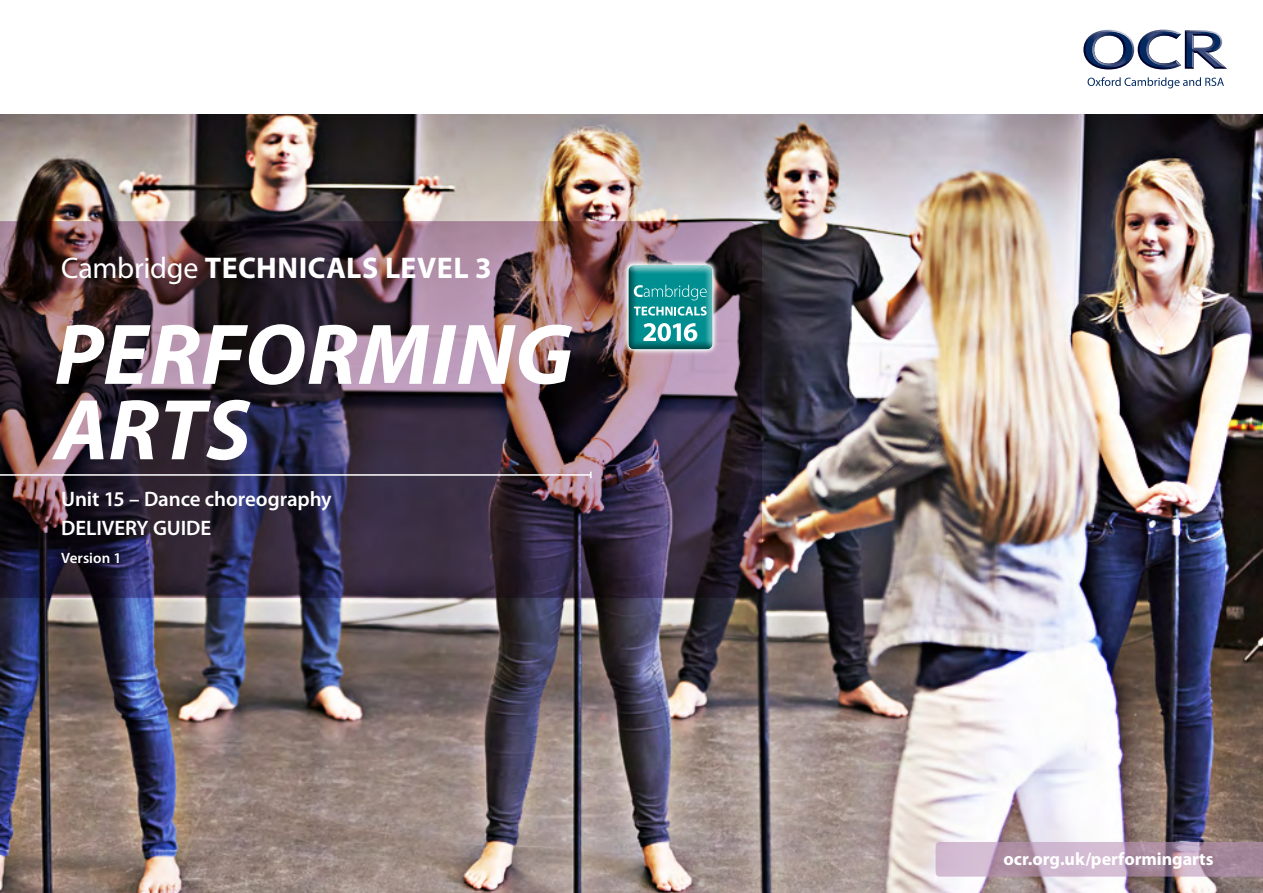
<style>
.page{position:relative;width:1263px;height:893px;background:#fff}
.page>*{position:absolute;margin:0;border:0;box-sizing:border-box;transform-origin:0 0}
.SUBJECT{font:italic 700 87px/75.4px "Myriad Pro";letter-spacing:.01em;color:#fff}
.SUBJECT-2{font:700 30px "Myriad Pro";letter-spacing:.015em;color:#fff}
.Cover_title{font:600 21px "Myriad Pro";letter-spacing:-.01em;color:#fff}
.Body{font:600 21px "Myriad Pro";letter-spacing:-.005em;color:#fff}
.Body-2{font:700 18px "Myriad Pro";color:#fff}
.Body-3{font:600 15px "Myriad Pro";color:#fff}
.s1{font-weight:400}
</style>
<div class="page">
<svg style="left:1083px;top:30px;width:144px;height:40px"></svg>
<svg style="left:1087px;top:77px;width:137px;height:11px"></svg>
<img style="left:0;top:115px;width:1263px;height:778px">
<img style="left:0;top:221px;width:762px;height:377px">
<hr style="left:0;top:474px;width:591px;height:2px;background:#fff">
<img style="left:620px;top:256px;width:102px;height:102px">
<img style="left:622px;top:260px;width:97px;height:96px">
<svg style="left:628px;top:265px;width:84px;height:84px"></svg>
<svg style="left:935px;top:842px;width:328px;height:35px"></svg>
<h4 class="SUBJECT-2" style="left:61px;top:249px;width:432px"><span class="s1">Cambridge</span> TECHNICALS LEVEL 3</h4>
<h4 class="SUBJECT" style="left:55px;top:314px;width:520px">PERFORMING<br>ARTS</h4>
<p class="Cover_title" style="left:61px;top:486px;width:272px">Unit 15 – Dance choreography</p>
<h5 class="Body" style="left:61px;top:515px;width:152px">DELIVERY GUIDE</h5>
<h5 class="Body-3" style="left:61px;top:548px;width:62px">Version 1</h5>
<h5 class="Body-2" style="left:1003px;top:847px;width:212px">ocr.org.uk/performingarts</h5>
</div>
